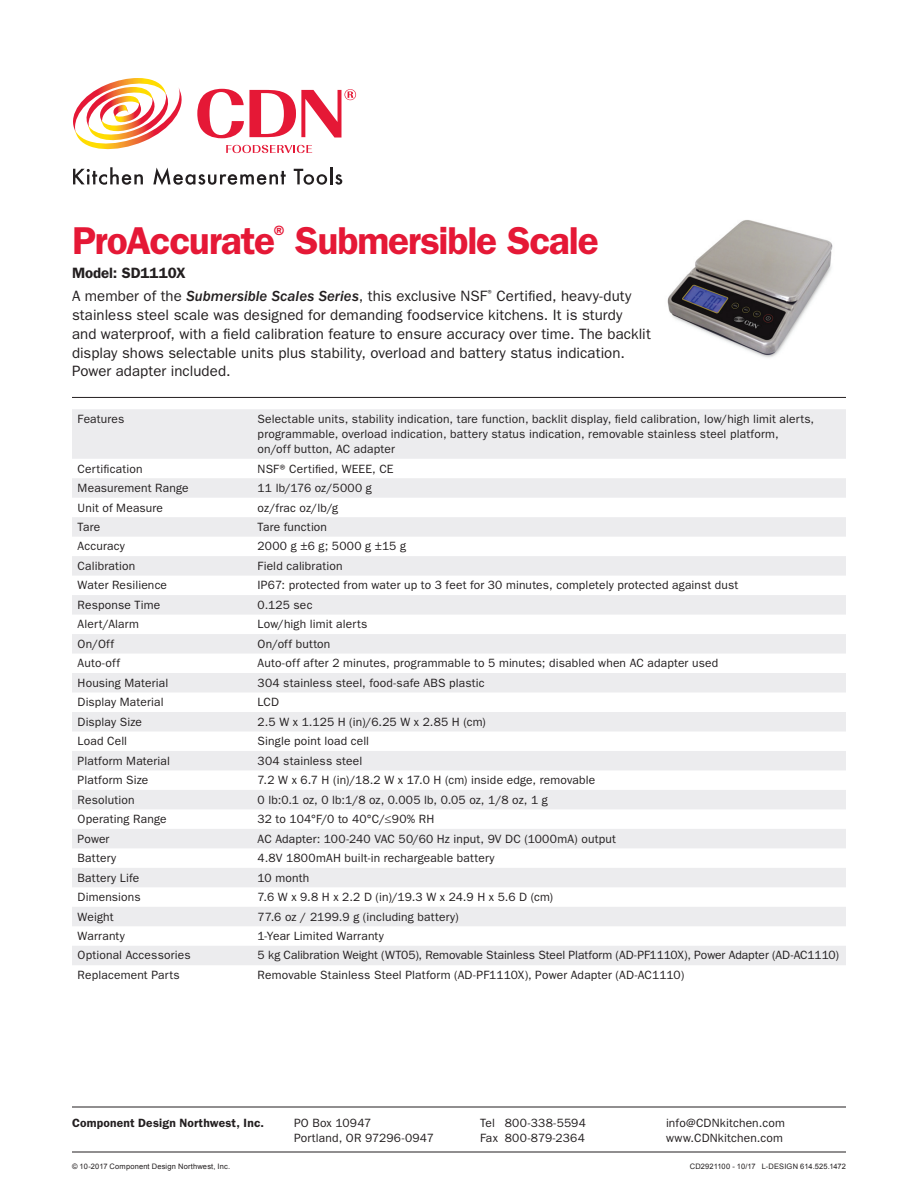
<style>
.page{position:relative;width:918px;height:1188px;background:#fff}
.page>*{position:absolute;margin:0;border:0;box-sizing:border-box;transform-origin:0 0}
.t1{font:600 39px "ITC Franklin Gothic Std";letter-spacing:-.035em;color:#e51836}
.t2{font:15px/18.8px "ITC Franklin Gothic Std";letter-spacing:.005em;color:#231f20}
.t3{font:12px/15px "ITC Franklin Gothic Std";letter-spacing:.01em;color:#231f20}
.t4{font:600 12px "ITC Franklin Gothic Std";letter-spacing:.015em;color:#231f20}
.t5{font:7.5px "Arial";letter-spacing:.02em;color:#231f20}
.s1{font-weight:600}
.s2{font-family:"ITC Franklin Gothic Std Med It"}
</style>
<div class="page">
<hr style="left:72px;top:397px;width:774px;height:1px;background:#231f20">
<svg style="left:72px;top:409px;width:774px;height:556px;fill:#ececee"></svg>
<img style="left:667px;top:220px;width:166px;height:138px">
<svg style="left:73px;top:167px;width:70px;height:18px"></svg>
<svg style="left:153px;top:168px;width:133px;height:17px"></svg>
<svg style="left:294px;top:167px;width:48px;height:18px"></svg>
<svg style="left:226px;top:145px;width:86px;height:8px"></svg>
<svg style="left:197px;top:89px;width:159px;height:49px"></svg>
<svg style="left:73px;top:78px;width:109px;height:72px"></svg>
<hr style="left:72px;top:1152px;width:774px;height:1px;background:#231f20">
<hr style="left:72px;top:1107px;width:774px;height:1px;background:#231f20">
<h1 class="t1" style="left:72px;top:218px;width:528px">ProAccurate<sup>®</sup> Submersible Scale</h1>
<p class="t2" style="left:72px;top:261px;width:561px;line-height:23.2px"><span class="s1">Model: SD1110X<br></span>A member of the <span class="s2">Submersible Scales Series</span>, this exclusive NSF<sup>®</sup> Certified, heavy-duty</p>
<p class="t2" style="left:72px;top:306px;width:580px">stainless steel scale was designed for demanding foodservice kitchens. It is sturdy<br>and waterproof, with a field calibration feature to ensure accuracy over time. The backlit display shows selectable units plus stability, overload and battery status indication.<br>Power adapter included.</p>
<p class="t3" style="left:78px;top:412px;width:48px">Features</p>
<p class="t3" style="left:258px;top:412px;width:558px">Selectable units, stability indication, tare function, backlit display, field calibration, low/high limit alerts, programmable, overload indication, battery status indication, removable stainless steel platform, on/off button, AC adapter</p>
<p class="t3" style="left:78px;top:461px;width:66px">Certification</p>
<p class="t3" style="left:258px;top:461px;width:138px">NSF® Certified, WEEE, CE</p>
<p class="t3" style="left:78px;top:481px;width:113px">Measurement Range</p>
<p class="t3" style="left:258px;top:481px;width:116px">11 lb/176 oz/5000 g</p>
<p class="t3" style="left:78px;top:500px;width:87px">Unit of Measure</p>
<p class="t3" style="left:258px;top:500px;width:82px">oz/frac oz/lb/g</p>
<p class="t3" style="left:78px;top:520px;width:24px">Tare</p>
<p class="t3" style="left:258px;top:520px;width:71px">Tare function</p>
<p class="t3" style="left:78px;top:539px;width:49px">Accuracy</p>
<p class="t3" style="left:258px;top:539px;width:150px">2000 g ±6 g; 5000 g ±15 g</p>
<p class="t3" style="left:78px;top:558px;width:59px">Calibration</p>
<p class="t3" style="left:258px;top:558px;width:86px">Field calibration</p>
<p class="t3" style="left:78px;top:578px;width:91px">Water Resilience</p>
<p class="t3" style="left:258px;top:578px;width:482px">IP67: protected from water up to 3 feet for 30 minutes, completely protected against dust</p>
<p class="t3" style="left:78px;top:597px;width:84px">Response Time</p>
<p class="t3" style="left:258px;top:597px;width:56px">0.125 sec</p>
<p class="t3" style="left:78px;top:617px;width:63px">Alert/Alarm</p>
<p class="t3" style="left:258px;top:617px;width:111px">Low/high limit alerts</p>
<p class="t3" style="left:78px;top:636px;width:38px">On/Off</p>
<p class="t3" style="left:258px;top:636px;width:74px">On/off button</p>
<p class="t3" style="left:78px;top:656px;width:44px">Auto-off</p>
<p class="t3" style="left:258px;top:656px;width:462px">Auto-off after 2 minutes, programmable to 5 minutes; disabled when AC adapter used</p>
<p class="t3" style="left:78px;top:675px;width:92px">Housing Material</p>
<p class="t3" style="left:258px;top:675px;width:229px">304 stainless steel, food-safe ABS plastic</p>
<p class="t3" style="left:78px;top:695px;width:87px">Display Material</p>
<p class="t3" style="left:258px;top:695px;width:23px">LCD</p>
<p class="t3" style="left:78px;top:714px;width:66px">Display Size</p>
<p class="t3" style="left:258px;top:714px;width:230px">2.5 W x 1.125 H (in)/6.25 W x 2.85 H (cm)</p>
<p class="t3" style="left:78px;top:734px;width:51px">Load Cell</p>
<p class="t3" style="left:258px;top:734px;width:113px">Single point load cell</p>
<p class="t3" style="left:78px;top:753px;width:94px">Platform Material</p>
<p class="t3" style="left:258px;top:753px;width:106px">304 stainless steel</p>
<p class="t3" style="left:78px;top:773px;width:72px">Platform Size</p>
<p class="t3" style="left:258px;top:773px;width:339px">7.2 W x 6.7 H (in)/18.2 W x 17.0 H (cm) inside edge, removable</p>
<p class="t3" style="left:78px;top:792px;width:58px">Resolution</p>
<p class="t3" style="left:258px;top:792px;width:292px">0 lb:0.1 oz, 0 lb:1/8 oz, 0.005 lb, 0.05 oz, 1/8 oz, 1 g</p>
<p class="t3" style="left:78px;top:812px;width:90px">Operating Range</p>
<p class="t3" style="left:258px;top:812px;width:178px">32 to 104°F/0 to 40°C/≤90% RH</p>
<p class="t3" style="left:78px;top:831px;width:33px">Power</p>
<p class="t3" style="left:258px;top:831px;width:360px">AC Adapter: 100-240 VAC 50/60 Hz input, 9V DC (1000mA) output</p>
<p class="t3" style="left:78px;top:851px;width:40px">Battery</p>
<p class="t3" style="left:258px;top:851px;width:239px">4.8V 1800mAH built-in rechargeable battery</p>
<p class="t3" style="left:78px;top:870px;width:63px">Battery Life</p>
<p class="t3" style="left:258px;top:870px;width:53px">10 month</p>
<p class="t3" style="left:78px;top:890px;width:65px">Dimensions</p>
<p class="t3" style="left:258px;top:890px;width:297px">7.6 W x 9.8 H x 2.2 D (in)/19.3 W x 24.9 H x 5.6 D (cm)</p>
<p class="t3" style="left:78px;top:909px;width:38px">Weight</p>
<p class="t3" style="left:258px;top:909px;width:203px">77.6 oz / 2199.9 g (including battery)</p>
<p class="t3" style="left:78px;top:929px;width:49px">Warranty</p>
<p class="t3" style="left:258px;top:929px;width:128px">1-Year Limited Warranty</p>
<p class="t3" style="left:78px;top:948px;width:115px">Optional Accessories</p>
<p class="t3" style="left:258px;top:948px;width:583px">5 kg Calibration Weight (WT05), Removable Stainless Steel Platform (AD-PF1110X), Power Adapter (AD-AC1110)</p>
<p class="t3" style="left:78px;top:967px;width:104px">Replacement Parts</p>
<p class="t3" style="left:258px;top:967px;width:428px">Removable Stainless Steel Platform (AD-PF1110X), Power Adapter (AD-AC1110)</p>
<p class="t4" style="left:72px;top:1115px;width:194px">Component Design Northwest, Inc.</p>
<p class="t3" style="left:294px;top:1115px;width:79px">PO Box 10947</p>
<p class="t3" style="left:480px;top:1115px;width:107px">Tel 800-338-5594</p>
<p class="t3" style="left:666px;top:1115px;width:120px">info@CDNkitchen.com</p>
<p class="t3" style="left:294px;top:1130px;width:141px">Portland, OR 97296-0947</p>
<p class="t3" style="left:480px;top:1130px;width:106px">Fax 800-879-2364</p>
<p class="t3" style="left:666px;top:1130px;width:118px">www.CDNkitchen.com</p>
<p class="t5" style="left:72px;top:1161px;width:160px">© 10-2017 Component Design Northwest, Inc.</p>
<p class="t5" style="left:690px;top:1161px;width:158px">CD2921100 - 10/17 L-DESIGN 614.525.1472</p>
</div>
